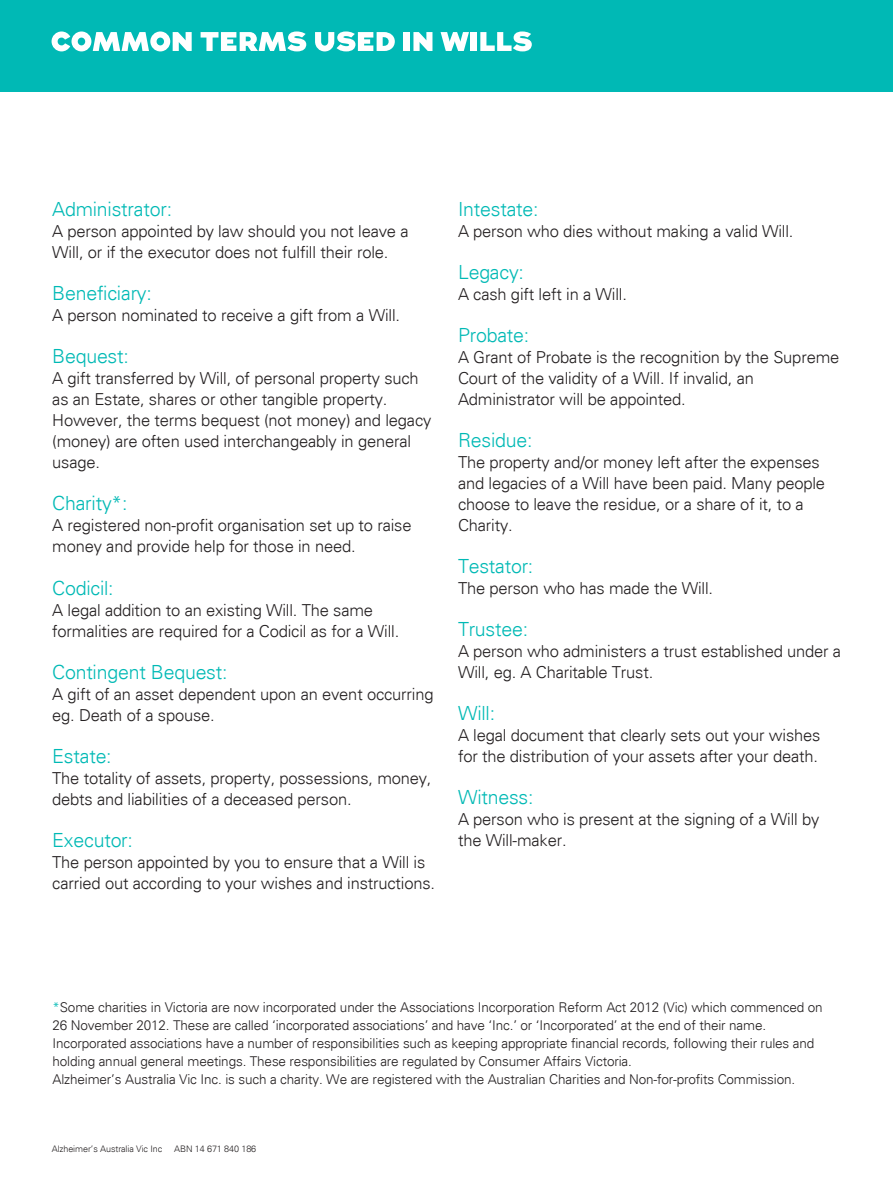
<style>
.page{position:relative;width:893px;height:1183px;background:#fff}
.page>*{position:absolute;margin:0;border:0;box-sizing:border-box;transform-origin:0 0}
.t1{font:300 19.5px "Univers";letter-spacing:-.01em;color:#00b9b5}
.t2{font:300 16.5px/21px "Univers";letter-spacing:-.01em;color:#231f20}
.t3{font:300 13.5px/18px "Univers";letter-spacing:-.01em;color:#231f20}
.t4{font:300 9px "Univers";letter-spacing:-.01em;color:#231f20}
.s1{color:#00b9b5}
</style>
<div class="page">
<div style="left:0;top:0;width:893px;height:91px;background:#00b9b5"></div>
<svg style="left:52px;top:31px;width:140px;height:20px"></svg>
<svg style="left:201px;top:31px;width:105px;height:20px"></svg>
<svg style="left:315px;top:31px;width:80px;height:20px"></svg>
<div style="left:404px;top:32px;width:6px;height:19px;background:#fff"></div>
<svg style="left:413px;top:32px;width:19px;height:19px"></svg>
<svg style="left:441px;top:32px;width:28px;height:19px"></svg>
<div style="left:471px;top:32px;width:6px;height:19px;background:#fff"></div>
<svg style="left:480px;top:31px;width:52px;height:20px"></svg>
<p class="t1" style="left:52px;top:197px;width:121px">Administrator:</p>
<p class="t2" style="left:52px;top:221px;width:358px">A person appointed by law should you not leave a<br>Will, or if the executor does not fulfill their role.</p>
<p class="t1" style="left:52px;top:281px;width:101px">Beneficiary:</p>
<p class="t2" style="left:52px;top:305px;width:349px">A person nominated to receive a gift from a Will.</p>
<p class="t1" style="left:52px;top:344px;width:78px">Bequest:</p>
<p class="t2" style="left:52px;top:368px;width:381px">A gift transferred by Will, of personal property such as an Estate, shares or other tangible property.<br>However, the terms bequest (not money) and legacy (money) are often used interchangeably in general usage.</p>
<p class="t1" style="left:52px;top:491px;width:77px">Charity*:</p>
<p class="t2" style="left:52px;top:515px;width:361px">A registered non-profit organisation set up to raise money and provide help for those in need.</p>
<p class="t1" style="left:52px;top:575px;width:63px">Codicil:</p>
<p class="t2" style="left:52px;top:599px;width:349px">A legal addition to an existing Will. The same formalities are required for a Codicil as for a Will.</p>
<p class="t1" style="left:52px;top:659px;width:177px">Contingent Bequest:</p>
<p class="t2" style="left:52px;top:683px;width:383px">A gift of an asset dependent upon an event occurring eg. Death of a spouse.</p>
<p class="t1" style="left:52px;top:743px;width:61px">Estate:</p>
<p class="t2" style="left:52px;top:767px;width:381px">The totality of assets, property, possessions, money, debts and liabilities of a deceased person.</p>
<p class="t1" style="left:52px;top:827px;width:82px">Executor:</p>
<p class="t2" style="left:52px;top:851px;width:384px">The person appointed by you to ensure that a Will is carried out according to your wishes and instructions.</p>
<p class="t1" style="left:458px;top:197px;width:82px">Intestate:</p>
<p class="t2" style="left:458px;top:220px;width:337px">A person who dies without making a valid Will.</p>
<p class="t1" style="left:458px;top:260px;width:68px">Legacy:</p>
<p class="t2" style="left:458px;top:283px;width:170px">A cash gift left in a Will.</p>
<p class="t1" style="left:458px;top:323px;width:73px">Probate:</p>
<p class="t2" style="left:458px;top:346px;width:383px">A Grant of Probate is the recognition by the Supreme<br>Court of the validity of a Will. If invalid, an<br>Administrator will be appointed.</p>
<p class="t1" style="left:458px;top:428px;width:76px">Residue:</p>
<p class="t2" style="left:458px;top:451px;width:368px">The property and/or money left after the expenses and legacies of a Will have been paid. Many people choose to leave the residue, or a share of it, to a Charity.</p>
<p class="t1" style="left:458px;top:554px;width:77px">Testator:</p>
<p class="t2" style="left:458px;top:577px;width:257px">The person who has made the Will.</p>
<p class="t1" style="left:458px;top:617px;width:72px">Trustee:</p>
<p class="t2" style="left:458px;top:640px;width:385px">A person who administers a trust established under a<br>Will, eg. A Charitable Trust.</p>
<p class="t1" style="left:458px;top:701px;width:39px">Will:</p>
<p class="t2" style="left:458px;top:724px;width:364px">A legal document that clearly sets out your wishes for the distribution of your assets after your death.</p>
<p class="t1" style="left:458px;top:785px;width:77px">Witness:</p>
<p class="t2" style="left:458px;top:808px;width:363px">A person who is present at the signing of a Will by the Will-maker.</p>
<p class="t3" style="left:52px;top:997px;width:772px"><span class="s1">*</span>Some charities in Victoria are now incorporated under the Associations Incorporation Reform Act 2012 (Vic) which commenced on 26 November 2012. These are called ‘incorporated associations’ and have ‘Inc.’ or ‘Incorporated’ at the end of their name.<br>Incorporated associations have a number of responsibilities such as keeping appropriate financial records, following their rules and holding annual general meetings. These responsibilities are regulated by Consumer Affairs Victoria.<br>Alzheimer’s Australia Vic Inc. is such a charity. We are registered with the Australian Charities and Non-for-profits Commission.</p>
<p class="t4" style="left:52px;top:1142px;width:112px">Alzheimer’s Australia Vic Inc</p>
<p class="t4" style="left:174px;top:1142px;width:84px">ABN 14 671 840 186</p>
</div>
